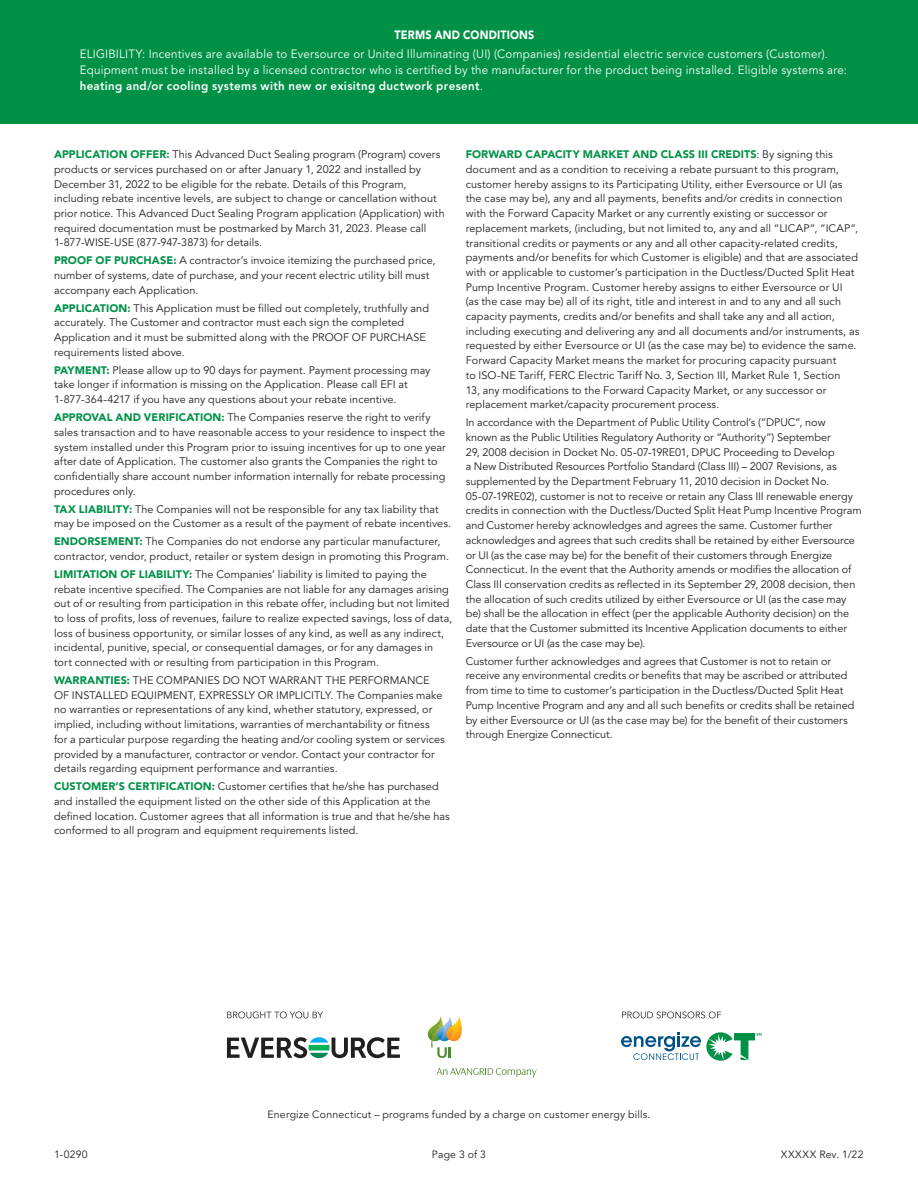
<style>
.page{position:relative;width:918px;height:1188px;background:#fff}
.page>*{position:absolute;margin:0;border:0;box-sizing:border-box;transform-origin:0 0}
.t1{font:12px/16px "Avenir LT Std";letter-spacing:.025em;color:#fff;scale:.96 1}
.t2{font:900 12px "Avenir LT Std";letter-spacing:.015em;color:#fff;scale:.9 1}
.t3{font:10.8px/14.7px "Avenir LT Std";letter-spacing:.005em;color:#231f20}
.t4{font:10.5px "Avenir LT Std";letter-spacing:.02em;color:#231f20}
.t5{font:10.5px "Avenir LT Std";letter-spacing:.06em;color:#231f20}
.s1{font-weight:800}
.s2{font-weight:900;color:#009147}
</style>
<div class="page">
<svg style="left:227px;top:1037px;width:173px;height:21px"></svg>
<svg style="left:621px;top:1032px;width:141px;height:30px"></svg>
<svg style="left:227px;top:1011px;width:96px;height:7px"></svg>
<svg style="left:622px;top:1011px;width:99px;height:7px"></svg>
<svg style="left:437px;top:1068px;width:100px;height:9px"></svg>
<svg style="left:428px;top:1016px;width:34px;height:42px"></svg>
<div style="left:0;top:0;width:918px;height:123px;background:#009147"></div>
<p class="t2" style="left:395px;top:27px;width:157px">TERMS AND CONDITIONS</p>
<p class="t1" style="left:80px;top:46px;width:801px">ELIGIBILITY: Incentives are available to Eversource or United Illuminating (UI) (Companies) residential electric service customers (Customer).<br>Equipment must be installed by a licensed contractor who is certified by the manufacturer for the product being installed. Eligible systems are: <span class="s1">heating and/or cooling systems with new or exisitng ductwork present</span>.</p>
<p class="t3" style="left:54px;top:147px;width:392px"><span class="s2">APPLICATION OFFER:</span> This Advanced Duct Sealing program (Program) covers products or services purchased on or after January 1, 2022 and installed by December 31, 2022 to be eligible for the rebate. Details of this Program, including rebate incentive levels, are subject to change or cancellation without prior notice. This Advanced Duct Sealing Program application (Application) with required documentation must be postmarked by March 31, 2023. Please call 1-877-WISE-USE (877-947-3873) for details.</p>
<p class="t3" style="left:54px;top:254px;width:383px"><span class="s2">PROOF OF PURCHASE:</span> A contractor’s invoice itemizing the purchased price, number of systems, date of purchase, and your recent electric utility bill must accompany each Application.</p>
<p class="t3" style="left:54px;top:301px;width:377px"><span class="s2">APPLICATION:</span> This Application must be filled out completely, truthfully and accurately. The Customer and contractor must each sign the completed Application and it must be submitted along with the PROOF OF PURCHASE requirements listed above.</p>
<p class="t3" style="left:54px;top:363px;width:378px"><span class="s2">PAYMENT:</span> Please allow up to 90 days for payment. Payment processing may take longer if information is missing on the Application. Please call EFI at<br>1-877-364-4217 if you have any questions about your rebate incentive.</p>
<p class="t3" style="left:54px;top:410px;width:393px"><span class="s2">APPROVAL AND VERIFICATION:</span> The Companies reserve the right to verify sales transaction and to have reasonable access to your residence to inspect the system installed under this Program prior to issuing incentives for up to one year after date of Application. The customer also grants the Companies the right to confidentially share account number information internally for rebate processing procedures only.</p>
<p class="t3" style="left:54px;top:502px;width:399px"><span class="s2">TAX LIABILITY:</span> The Companies will not be responsible for any tax liability that may be imposed on the Customer as a result of the payment of rebate incentives.</p>
<p class="t3" style="left:54px;top:534px;width:397px"><span class="s2">ENDORSEMENT:</span> The Companies do not endorse any particular manufacturer, contractor, vendor, product, retailer or system design in promoting this Program.</p>
<p class="t3" style="left:54px;top:567px;width:400px"><span class="s2">LIMITATION OF LIABILITY:</span> The Companies’ liability is limited to paying the rebate incentive specified. The Companies are not liable for any damages arising out of or resulting from participation in this rebate offer, including but not limited to loss of profits, loss of revenues, failure to realize expected savings, loss of data, loss of business opportunity, or similar losses of any kind, as well as any indirect, incidental, punitive, special, or consequential damages, or for any damages in tort connected with or resulting from participation in this Program.</p>
<p class="t3" style="left:54px;top:673px;width:392px"><span class="s2">WARRANTIES:</span> THE COMPANIES DO NOT WARRANT THE PERFORMANCE OF INSTALLED EQUIPMENT, EXPRESSLY OR IMPLICITLY. The Companies make no warranties or representations of any kind, whether statutory, expressed, or implied, including without limitations, warranties of merchantability or fitness for a particular purpose regarding the heating and/or cooling system or services provided by a manufacturer, contractor or vendor. Contact your contractor for details regarding equipment performance and warranties.</p>
<p class="t3" style="left:54px;top:779px;width:397px"><span class="s2">CUSTOMER’S CERTIFICATION:</span> Customer certifies that he/she has purchased and installed the equipment listed on the other side of this Application at the defined location. Customer agrees that all information is true and that he/she has conformed to all program and equipment requirements listed.</p>
<p class="t3" style="left:466px;top:148px;width:395px"><span class="s2">FORWARD CAPACITY MARKET AND CLASS III CREDITS</span>: By signing this document and as a condition to receiving a rebate pursuant to this program, customer hereby assigns to its Participating Utility, either Eversource or UI (as the case may be), any and all payments, benefits and/or credits in connection with the Forward Capacity Market or any currently existing or successor or replacement markets, (including, but not limited to, any and all “LICAP”, “ICAP”, transitional credits or payments or any and all other capacity-related credits, payments and/or benefits for which Customer is eligible) and that are associated with or applicable to customer’s participation in the Ductless/Ducted Split Heat Pump Incentive Program. Customer hereby assigns to either Eversource or UI<br>(as the case may be) all of its right, title and interest in and to any and all such capacity payments, credits and/or benefits and shall take any and all action, including executing and delivering any and all documents and/or instruments, as requested by either Eversource or UI (as the case may be) to evidence the same.<br>Forward Capacity Market means the market for procuring capacity pursuant<br>to ISO-NE Tariff, FERC Electric Tariff No. 3, Section III, Market Rule 1, Section<br>13, any modifications to the Forward Capacity Market, or any successor or replacement market/capacity procurement process.</p>
<p class="t3" style="left:466px;top:415px;width:397px">In accordance with the Department of Public Utility Control’s (“DPUC”, now<br>known as the Public Utilities Regulatory Authority or “Authority”) September<br>29, 2008 decision in Docket No. 05-07-19RE01, DPUC Proceeding to Develop<br>a New Distributed Resources Portfolio Standard (Class III) – 2007 Revisions, as supplemented by the Department February 11, 2010 decision in Docket No.<br>05-07-19RE02), customer is not to receive or retain any Class III renewable energy credits in connection with the Ductless/Ducted Split Heat Pump Incentive Program and Customer hereby acknowledges and agrees the same. Customer further acknowledges and agrees that such credits shall be retained by either Eversource or UI (as the case may be) for the benefit of their customers through Energize Connecticut. In the event that the Authority amends or modifies the allocation of Class III conservation credits as reflected in its September 29, 2008 decision, then the allocation of such credits utilized by either Eversource or UI (as the case may be) shall be the allocation in effect (per the applicable Authority decision) on the date that the Customer submitted its Incentive Application documents to either Eversource or UI (as the case may be).</p>
<p class="t3" style="left:466px;top:654px;width:390px">Customer further acknowledges and agrees that Customer is not to retain or receive any environmental credits or benefits that may be ascribed or attributed from time to time to customer’s participation in the Ductless/Ducted Split Heat Pump Incentive Program and any and all such benefits or credits shall be retained by either Eversource or UI (as the case may be) for the benefit of their customers through Energize Connecticut.</p>
<p class="t4" style="left:268px;top:1109px;width:384px">Energize Connecticut – programs funded by a charge on customer energy bills.</p>
<p class="t4" style="left:54px;top:1148px;width:35px">1-0290</p>
<p class="t4" style="left:432px;top:1148px;width:56px">Page 3 of 3</p>
<p class="t5" style="left:781px;top:1148px;width:84px">XXXXX Rev. 1/22</p>
</div>
